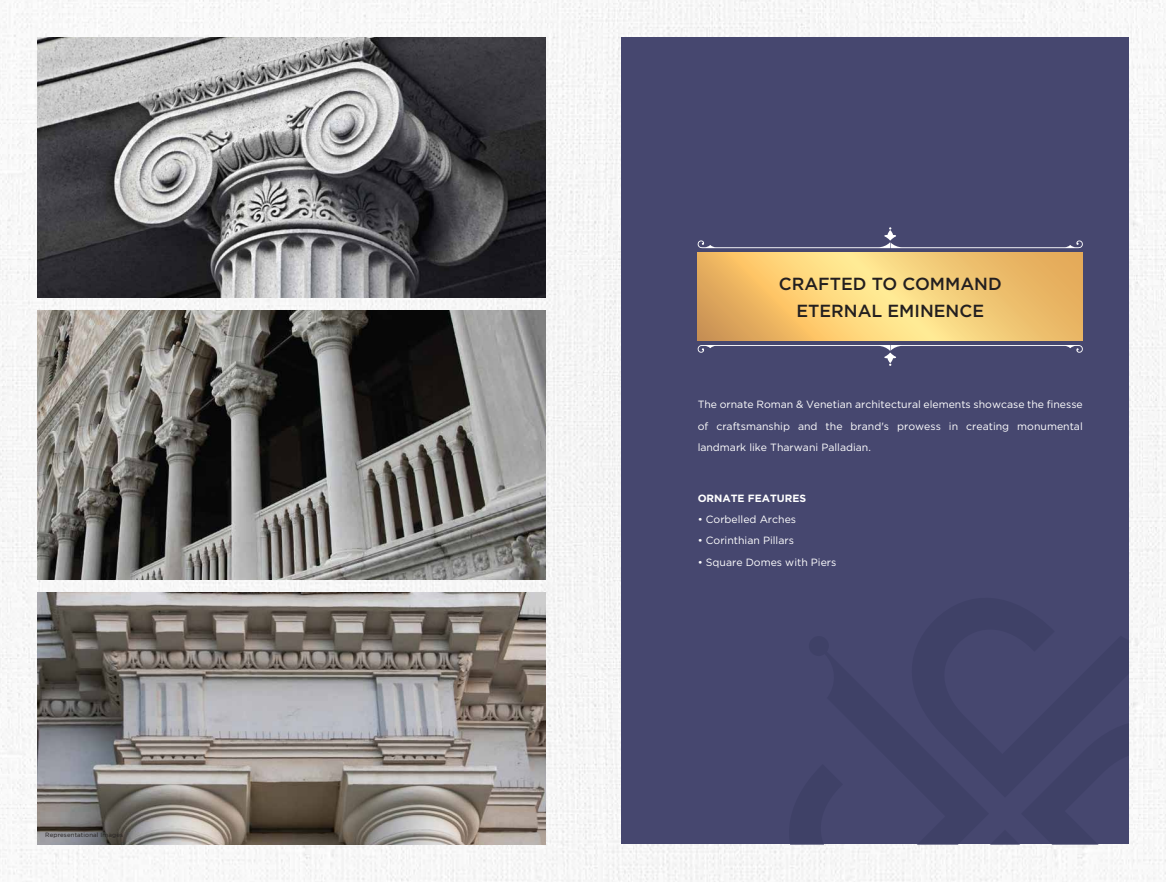
<style>
.page{position:relative;width:1166px;height:882px;background:#fff}
.page>*{position:absolute;margin:0;border:0;box-sizing:border-box;transform-origin:0 0}
.t1{font:500 17.5px/27.2px "Gotham";color:#231f20;text-align:center}
.t2{font:10.5px/21.3px "Gotham";color:#fff;text-align:justify}
.t3{font:700 10.5px "Gotham";color:#fff}
.t4{font:6.12px "Gotham";letter-spacing:.02em;color:#231f20}
</style>
<div class="page">
<img style="left:0;top:0;width:1166px;height:882px">
<img style="left:38px;top:310px;width:507px;height:270px">
<img style="left:38px;top:592px;width:507px;height:252px">
<div style="left:621px;top:38px;width:507px;height:806px;background:#46476f"></div>
<svg style="left:697px;top:227px;width:385px;height:21px"></svg>
<svg style="left:697px;top:345px;width:385px;height:21px"></svg>
<svg style="left:697px;top:253px;width:385px;height:87px;background:#f2c773"></svg>
<img style="left:38px;top:38px;width:507px;height:260px">
<p class="t4" style="left:45px;top:831px;width:79px">Representational Images</p>
<h1 class="t1" style="left:778px;top:270px;width:224px">CRAFTED TO COMMAND<br>ETERNAL EMINENCE</h1>
<p class="t2" style="left:697px;top:394px;width:386px">The ornate Roman &amp; Venetian architectural elements showcase the finesse of craftsmanship and the brand's prowess in creating monumental landmark like Tharwani Palladian.</p>
<p class="t3" style="left:697px;top:492px;width:110px">ORNATE FEATURES</p>
<p class="t2" style="left:697px;top:508px;width:100px">• Corbelled Arches</p>
<p class="t2" style="left:697px;top:530px;width:98px">• Corinthian Pillars</p>
<p class="t2" style="left:697px;top:551px;width:140px">• Square Domes with Piers</p>
</div>
